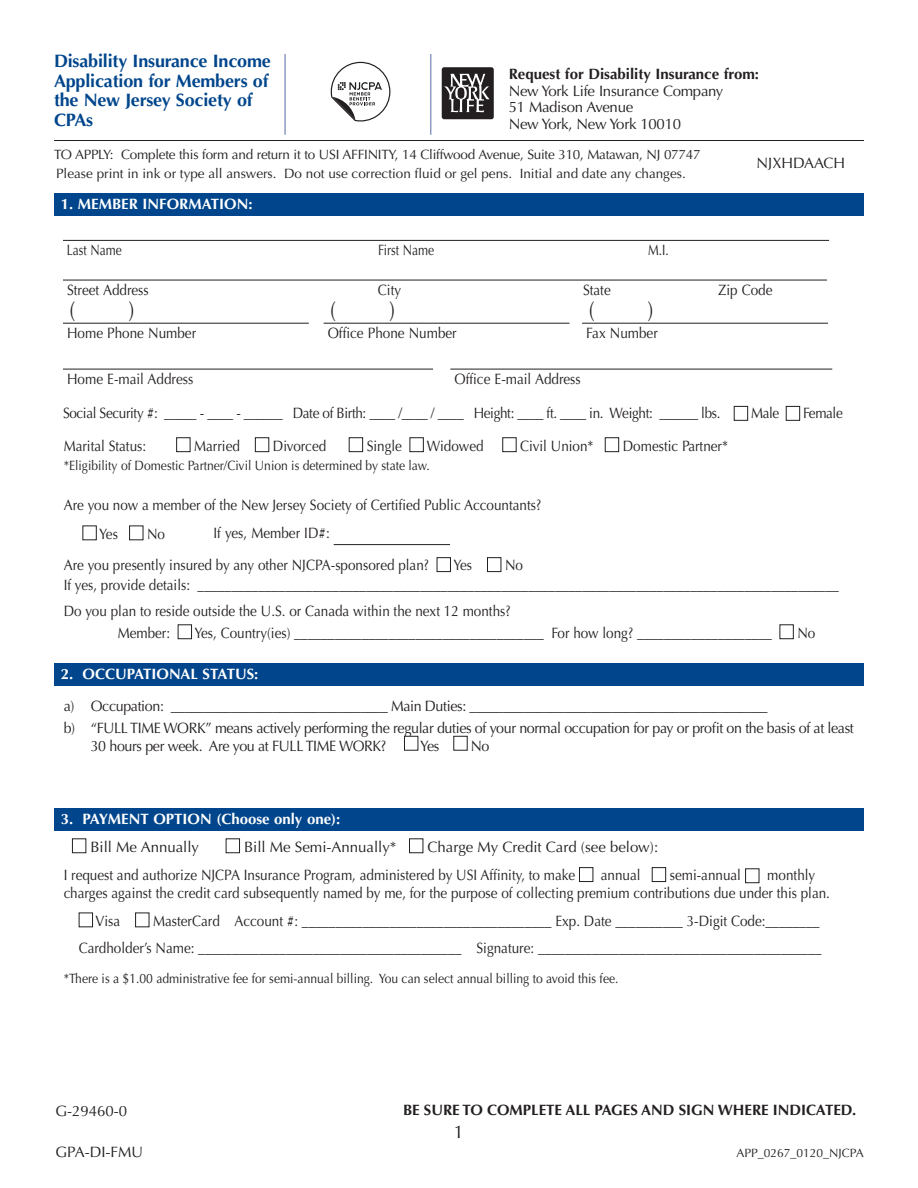
<style>
.page{position:relative;width:918px;height:1188px;background:#fff}
.page>*{position:absolute;margin:0;border:0;box-sizing:border-box;transform-origin:0 0}
.t1{font:24px "Optima LT Std";color:#231f20;scale:.9 1}
.t2{font:700 18px/19.5px "Optima LT Std";letter-spacing:-.01em;color:#01468c}
._12pt_subhead{font:18px "Optima LT Std";color:#231f20}
.t3{font:15px/18px "Optima LT Std";color:#231f20;scale:.9 1}
.t4{font:15px/18px "Optima LT Std";letter-spacing:-.025em;color:#231f20;scale:.95 1}
.t5{font:15px "Optima LT Std";letter-spacing:-.025em;color:#231f20;scale:.9 1}
.t6{font:15px "Optima LT Std";color:#231f20}
.t7{font:700 15px "Optima LT Std";color:#231f20}
.t8{font:700 15px "Optima LT Std";color:#fff}
.t9{font:15px "Optima LT Std";letter-spacing:-.02em;color:#231f20}
.t10{font:15px "Optima LT Std";color:#231f20;scale:.8 1}
.t11{font:15px "Optima LT Std";color:#231f20;scale:.95 1}
.t12{font:13.5px "Optima LT Std";color:#231f20;scale:.9 1}
.t13{font:13.5px "Optima LT Std";letter-spacing:-.02em;color:#231f20}
.t14{font:13.5px "Optima LT Std";color:#231f20}
.Body_Copy{font:12px "Optima LT Std";color:#231f20}
</style>
<div class="page">
<hr style="left:63px;top:280px;width:764px;height:1px;background:#231f20">
<div style="left:178px;top:624px;width:14px;height:15px;border:1px solid #231f20"></div>
<div style="left:780px;top:624px;width:14px;height:15px;border:1px solid #231f20"></div>
<div style="left:54px;top:194px;width:810px;height:22px;background:#01468c"></div>
<div style="left:442px;top:67px;width:52px;height:52px;background:#231f20;border-radius:2px"></div>
<svg style="left:444px;top:74px;width:46px;height:38px"></svg>
<hr style="left:284px;top:54px;width:2px;height:81px;background:#8f9cc5">
<hr style="left:430px;top:54px;width:1px;height:81px;background:#8f9cc5">
<hr style="left:63px;top:323px;width:246px;height:1px;background:#231f20">
<hr style="left:63px;top:369px;width:370px;height:1px;background:#231f20">
<hr style="left:450px;top:369px;width:382px;height:1px;background:#231f20">
<div style="left:176px;top:437px;width:14px;height:15px;border:1px solid #231f20"></div>
<div style="left:255px;top:437px;width:14px;height:15px;border:1px solid #231f20"></div>
<div style="left:349px;top:437px;width:14px;height:15px;border:1px solid #231f20"></div>
<div style="left:410px;top:437px;width:14px;height:15px;border:1px solid #231f20"></div>
<div style="left:502px;top:437px;width:15px;height:15px;border:1px solid #231f20"></div>
<div style="left:605px;top:437px;width:14px;height:15px;border:1px solid #231f20"></div>
<div style="left:437px;top:557px;width:14px;height:15px;border:1px solid #231f20"></div>
<div style="left:487px;top:557px;width:14px;height:15px;border:1px solid #231f20"></div>
<hr style="left:54px;top:140px;width:810px;height:1px;background:#231f20">
<hr style="left:63px;top:240px;width:766px;height:1px;background:#231f20">
<hr style="left:324px;top:323px;width:245px;height:1px;background:#231f20">
<hr style="left:582px;top:323px;width:246px;height:1px;background:#231f20">
<div style="left:734px;top:406px;width:14px;height:15px;border:1px solid #231f20"></div>
<div style="left:786px;top:406px;width:14px;height:15px;border:1px solid #231f20"></div>
<div style="left:54px;top:808px;width:810px;height:22px;background:#01468c"></div>
<div style="left:72px;top:838px;width:14px;height:15px;border:1px solid #231f20"></div>
<div style="left:226px;top:838px;width:14px;height:15px;border:1px solid #231f20"></div>
<div style="left:409px;top:838px;width:14px;height:15px;border:1px solid #231f20"></div>
<div style="left:579px;top:867px;width:14px;height:15px;border:1px solid #231f20"></div>
<div style="left:652px;top:867px;width:14px;height:15px;border:1px solid #231f20"></div>
<div style="left:79px;top:913px;width:14px;height:14px;border:1px solid #231f20"></div>
<div style="left:135px;top:913px;width:14px;height:14px;border:1px solid #231f20"></div>
<div style="left:54px;top:663px;width:810px;height:22px;background:#01468c"></div>
<div style="left:404px;top:736px;width:14px;height:15px;border:1px solid #231f20"></div>
<div style="left:453px;top:736px;width:15px;height:15px;border:1px solid #231f20"></div>
<svg style="left:331px;top:62px;width:59px;height:60px"></svg>
<div style="left:82px;top:526px;width:15px;height:14px;border:1px solid #231f20"></div>
<div style="left:129px;top:526px;width:14px;height:14px;border:1px solid #231f20"></div>
<hr style="left:334px;top:544px;width:116px;height:1px;background:#231f20">
<div style="left:745px;top:868px;width:14px;height:15px;border:1px solid #231f20"></div>
<p class="t2" style="left:54px;top:52px;width:218px">Disability Insurance Income<br>Application for Members of the New Jersey Society of<br>CPAs</p>
<p class="t7" style="left:509px;top:65px;width:252px">Request for Disability Insurance from:</p>
<p class="t9" style="left:509px;top:82px;width:216px">New York Life Insurance Company</p>
<p class="t9" style="left:509px;top:98px;width:126px">51 Madison Avenue</p>
<p class="t9" style="left:509px;top:115px;width:174px">New York, New York 10010</p>
<p class="t13" style="left:54px;top:146px;width:648px">TO APPLY: Complete this form and return it to USI AFFINITY, 14 Cliffwood Avenue, Suite 310, Matawan, NJ 07747</p>
<p class="t14" style="left:56px;top:166px;width:631px">Please print in ink or type all answers. Do not use correction fluid or gel pens. Initial and date any changes.</p>
<p class="t8" style="left:61px;top:196px;width:193px">1. MEMBER INFORMATION:</p>
<p class="t10" style="left:67px;top:241px;width:70px">Last Name</p>
<p class="t10" style="left:378px;top:241px;width:72px">First Name</p>
<p class="t10" style="left:648px;top:241px;width:27px">M.I.</p>
<p class="t6" style="left:757px;top:154px;width:90px">NJXHDAACH</p>
<p class="t3" style="left:67px;top:281px;width:92px">Street Address</p>
<p class="t3" style="left:378px;top:281px;width:27px">City</p>
<p class="t3" style="left:583px;top:281px;width:32px">State</p>
<p class="t3" style="left:718px;top:281px;width:62px">Zip Code</p>
<p class="t1" style="left:70px;top:296px;width:8px">(</p>
<p class="t1" style="left:128px;top:296px;width:8px">)</p>
<p class="t3" style="left:67px;top:324px;width:145px">Home Phone Number</p>
<p class="t3" style="left:67px;top:370px;width:142px">Home E-mail Address</p>
<p class="t3" style="left:454px;top:370px;width:142px">Office E-mail Address</p>
<p class="t1" style="left:330px;top:296px;width:8px">(</p>
<p class="t1" style="left:389px;top:296px;width:8px">)</p>
<p class="t3" style="left:328px;top:324px;width:145px">Office Phone Number</p>
<p class="t1" style="left:589px;top:296px;width:8px">(</p>
<p class="t1" style="left:648px;top:296px;width:8px">)</p>
<p class="t3" style="left:586px;top:324px;width:81px">Fax Number</p>
<p class="t5" style="left:63px;top:404px;width:732px">Social Security #: _____ - ____ - ______ Date of Birth: ____ /____ / ____ Height: ____ ft. ____ in. Weight: ______ lbs.</p>
<p class="t3" style="left:751px;top:404px;width:33px">Male</p>
<p class="t3" style="left:803px;top:404px;width:46px">Female</p>
<p class="t3" style="left:64px;top:437px;width:93px">Marital Status:</p>
<p class="t3" style="left:194px;top:437px;width:52px">Married</p>
<p class="t3" style="left:273px;top:437px;width:61px">Divorced</p>
<p class="t3" style="left:367px;top:437px;width:41px">Single</p>
<p class="t3" style="left:427px;top:437px;width:64px">Widowed</p>
<p class="t3" style="left:520px;top:437px;width:83px">Civil Union*</p>
<p class="t3" style="left:623px;top:437px;width:118px">Domestic Partner*</p>
<p class="t12" style="left:64px;top:458px;width:408px">*Eligibility of Domestic Partner/Civil Union is determined by state law.</p>
<p class="t3" style="left:64px;top:496px;width:532px">Are you now a member of the New Jersey Society of Certified Public Accountants?</p>
<p class="t3" style="left:99px;top:525px;width:22px">Yes</p>
<p class="t3" style="left:147px;top:525px;width:22px">No</p>
<p class="t3" style="left:213px;top:524px;width:131px">If yes, Member ID#:</p>
<p class="t3" style="left:64px;top:557px;width:408px">Are you presently insured by any other NJCPA-sponsored plan?</p>
<p class="t3" style="left:453px;top:557px;width:22px">Yes</p>
<p class="t3" style="left:505px;top:557px;width:22px">No</p>
<p class="t3" style="left:64px;top:576px;width:863px">If yes, provide details: _______________________________________________________________________________________________</p>
<p class="t3" style="left:64px;top:603px;width:498px">Do you plan to reside outside the U.S. or Canada within the next 12 months?</p>
<p class="t3" style="left:118px;top:624px;width:60px">Member:</p>
<p class="t3" style="left:194px;top:624px;width:643px">Yes, Country(ies) _____________________________________ For how long? ____________________</p>
<p class="t3" style="left:797px;top:624px;width:22px">No</p>
<p class="t8" style="left:61px;top:665px;width:199px">2. OCCUPATIONAL STATUS:</p>
<p class="t4" style="left:64px;top:697px;width:743px">a) Occupation: ________________________________ Main Duties: ____________________________________________</p>
<p class="t4" style="left:91px;top:719px;width:805px;text-indent:-27px">b) “FULL TIME WORK” means actively performing the regular duties of your normal occupation for pay or profit on the basis of at least<br>30 hours per week. Are you at FULL TIME WORK?</p>
<p class="t11" style="left:420px;top:737px;width:22px">Yes</p>
<p class="t11" style="left:471px;top:737px;width:21px">No</p>
<p class="t8" style="left:61px;top:810px;width:281px">3. PAYMENT OPTION (Choose only one):</p>
<p class="t6" style="left:90px;top:838px;width:110px">Bill Me Annually</p>
<p class="t6" style="left:244px;top:838px;width:154px">Bill Me Semi-Annually*</p>
<p class="t6" style="left:427px;top:838px;width:232px">Charge My Credit Card (see below):</p>
<p class="t3" style="left:64px;top:867px;width:570px">I request and authorize NJCPA Insurance Program, administered by USI Affinity, to make</p>
<p class="t3" style="left:601px;top:867px;width:46px">annual</p>
<p class="t3" style="left:670px;top:867px;width:81px">semi-annual</p>
<p class="t3" style="left:64px;top:867px;width:853px;text-indent:704px">monthly charges against the credit card subsequently named by me, for the purpose of collecting premium contributions due under this plan.</p>
<p class="t3" style="left:95px;top:912px;width:29px">Visa</p>
<p class="t3" style="left:153px;top:912px;width:742px">MasterCard Account #: _____________________________________ Exp. Date __________ 3-Digit Code:________</p>
<p class="t3" style="left:79px;top:939px;width:827px">Cardholder’s Name: _______________________________________ Signature: __________________________________________</p>
<p class="t12" style="left:64px;top:971px;width:618px">*There is a $1.00 administrative fee for semi-annual billing. You can select annual billing to avoid this fee.</p>
<p class="t6" style="left:56px;top:1102px;width:73px">G-29460-0</p>
<p class="t7" style="left:403px;top:1101px;width:455px">BE SURE TO COMPLETE ALL PAGES AND SIGN WHERE INDICATED.</p>
<p class="t6" style="left:56px;top:1143px;width:89px">GPA-DI-FMU</p>
<p class="Body_Copy" style="left:737px;top:1146px;width:129px">APP_0267_0120_NJCPA</p>
<p class="_12pt_subhead" style="left:454px;top:1122px;width:12px">1</p>
</div>
